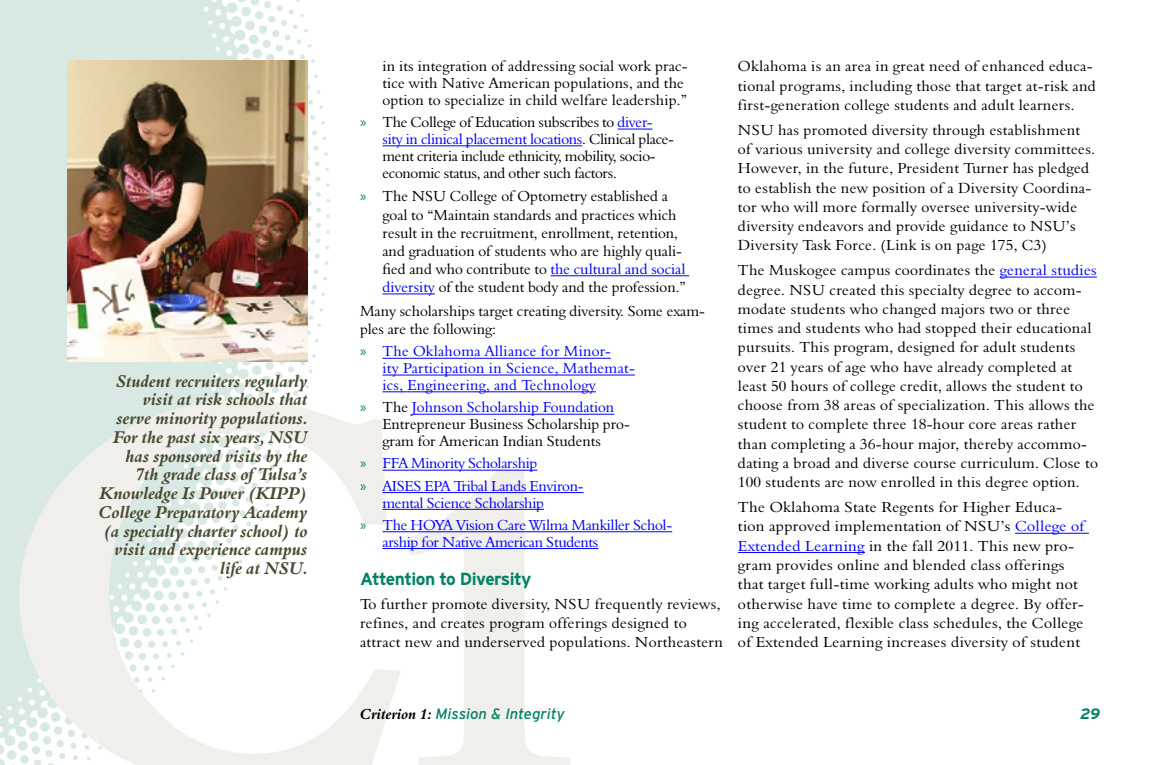
<style>
.page{position:relative;width:1170px;height:765px;background:#fff}
.page>*{position:absolute;margin:0;border:0;box-sizing:border-box;transform-origin:0 0}
.Cutline1{font:17.5px/18.8px "Aldine 401 BT Bold Italic A";color:#4a4a30;text-align:right}
.Body_Header{font:700 17.5px "Interstate";letter-spacing:-.03em;color:#008265}
.Body{font:15px/19.2px "Aldine 401 BT Roman A";letter-spacing:.02em;color:#000}
.Bulletted_List{font:15px/18.1px "Aldine 401 BT Roman A";color:#000}
.Body-2{font:15px/19.2px "Aldine 401 BT Roman A";letter-spacing:.02em;color:#000;scale:1.04 1}
.Bulletted_List-2{font:15px/16.8px "Aldine 401 BT Roman A";letter-spacing:-.02em;color:#000}
.Bulletted_List-3{font:15px/16.8px "Aldine 401 BT Roman A";letter-spacing:-.02em;color:#00f}
.Bulletted_List-4{font:15px/16.8px "Aldine 401 BT Roman A";letter-spacing:.02em;color:#00f}
.Body-3{font:15px/18.1px "Aldine 401 BT Roman A";color:#000}
.t1{font:italic 15px "Interstate";color:#008265}
.t2{font:italic 700 15px "Interstate";color:#008265}
.s1{font-family:"Myriad Pro";color:#008265}
.s2{color:#00f}
.s3{font-family:"Aldine 401 BT Bold Italic A";font-style:normal;color:#000}
</style>
<div class="page">
<svg style="left:0;top:0;width:330px;height:765px;fill:#d8e9e4"></svg>
<svg style="left:19px;top:400px;width:552px;height:365px"></svg>
<hr style="left:617px;top:129px;width:36px;height:1px;background:#00f">
<hr style="left:382px;top:145px;width:200px;height:1px;background:#00f">
<hr style="left:551px;top:275px;width:138px;height:1px;background:#00f">
<hr style="left:382px;top:294px;width:53px;height:1px;background:#00f">
<hr style="left:382px;top:358px;width:229px;height:1px;background:#00f">
<hr style="left:382px;top:375px;width:253px;height:1px;background:#00f">
<hr style="left:382px;top:391px;width:214px;height:1px;background:#00f">
<hr style="left:412px;top:414px;width:202px;height:1px;background:#00f">
<hr style="left:382px;top:470px;width:155px;height:1px;background:#00f">
<hr style="left:382px;top:492px;width:202px;height:1px;background:#00f">
<hr style="left:382px;top:509px;width:162px;height:1px;background:#00f">
<hr style="left:382px;top:531px;width:290px;height:1px;background:#00f">
<hr style="left:382px;top:548px;width:216px;height:1px;background:#00f">
<hr style="left:1000px;top:277px;width:97px;height:1px;background:#00f">
<hr style="left:1015px;top:533px;width:74px;height:1px;background:#00f">
<hr style="left:738px;top:552px;width:127px;height:1px;background:#00f">
<img style="left:68px;top:60px;width:240px;height:302px">
<p class="Cutline1" style="left:99px;top:371px;width:210px">Student recruiters regularly visit at risk schools that<br>serve minority populations.<br>For the past six years, NSU has sponsored visits by the<br>7th grade class of Tulsa’s<br>Knowledge Is Power (KIPP)<br>College Preparatory Academy (a specialty charter school) to visit and experience campus life at NSU.</p>
<p class="Bulletted_List" style="left:382px;top:58px;width:307px;line-height:16.8px">in its integration of addressing social work prac&shy;tice with Native American populations, and the option to specialize in child welfare leadership.”</p>
<p class="Bulletted_List-2" style="left:382px;top:114px;width:293px;text-indent:-22px"><span class="s1">»</span> The College of Education subscribes to <span class="s2">diver&shy;sity in clinical placement locations</span>. Clinical place&shy;ment criteria include ethnicity, mobility, socio&shy;economic status, and other such factors.</p>
<p class="Bulletted_List" style="left:382px;top:187px;width:305px;text-indent:-22px"><span class="s1">»</span> The NSU College of Optometry established a goal to “Maintain standards and practices which result in the recruitment, enrollment, retention, and graduation of students who are highly quali&shy;fied and who contribute to <span class="s2">the cultural and social diversity</span> of the student body and the profession.”</p>
<p class="Body-3" style="left:360px;top:302px;width:347px">Many scholarships target creating diversity. Some exam&shy;ples are the following:</p>
<p class="Bulletted_List-4" style="left:382px;top:343px;width:254px;text-indent:-22px"><span class="s1">»</span> The Oklahoma Alliance for Minor-<br>ity Participation in Science, Mathemat&shy;ics, Engineering, and Technology</p>
<p class="Bulletted_List" style="left:382px;top:399px;width:249px;line-height:16.8px;text-indent:-22px"><span class="s1">»</span> The <span class="s2">Johnson Scholarship Foundation<br></span>Entrepreneur Business Scholarship pro&shy;gram for American Indian Students</p>
<p class="Bulletted_List-3" style="left:360px;top:455px;width:179px"><span class="s1">»</span> FFA Minority Scholarship</p>
<p class="Bulletted_List-3" style="left:382px;top:477px;width:203px;text-indent:-22px"><span class="s1">»</span> AISES EPA Tribal Lands Environ&shy;mental Science Scholarship</p>
<p class="Bulletted_List-3" style="left:382px;top:516px;width:291px;text-indent:-22px"><span class="s1">»</span> The HOYA Vision Care Wilma Mankiller Schol&shy;arship for Native American Students</p>
<p class="Body_Header" style="left:360px;top:569px;width:173px">Attention to Diversity</p>
<p class="Body" style="left:360px;top:595px;width:364px;line-height:18.9px">To further promote diversity, NSU frequently reviews, refines, and creates program offerings designed to attract new and underserved populations. Northeastern</p>
<p class="Body" style="left:738px;top:56px;width:360px">Oklahoma is an area in great need of enhanced educa&shy;tional programs, including those that target at-risk and first-generation college students and adult learners.</p>
<p class="Body" style="left:738px;top:120px;width:359px">NSU has promoted diversity through establishment of various university and college diversity committees.<br>However, in the future, President Turner has pledged to establish the new position of a Diversity Coordina&shy;tor who will more formally oversee university-wide diversity endeavors and provide guidance to NSU’s Diversity Task Force. (Link is on page 175, C3)</p>
<p class="Body" style="left:738px;top:260px;width:362px">The Muskogee campus coordinates the <span class="s2">general studies </span>degree. NSU created this specialty degree to accom&shy;modate students who changed majors two or three times and students who had stopped their educational pursuits. This program, designed for adult students over 21 years of age who have already completed at least 50 hours of college credit, allows the student to choose from 38 areas of specialization. This allows the student to complete three 18-hour core areas rather than completing a 36-hour major, thereby accommo&shy;dating a broad and diverse course curriculum. Close to 100 students are now enrolled in this degree option.</p>
<p class="Body-2" style="left:738px;top:497px;width:335px">The Oklahoma State Regents for Higher Educa&shy;tion approved implementation of NSU’s <span class="s2">College of Extended Learning</span> in the fall 2011. This new pro&shy;gram provides online and blended class offerings that target full-time working adults who might not otherwise have time to complete a degree. By offer&shy;ing accelerated, flexible class schedules, the College of Extended Learning increases diversity of student</p>
<p class="t1" style="left:360px;top:704px;width:206px"><span class="s3">Criterion 1:</span> Mission &amp; Integrity</p>
<p class="t2" style="left:1080px;top:704px;width:21px">29</p>
</div>
